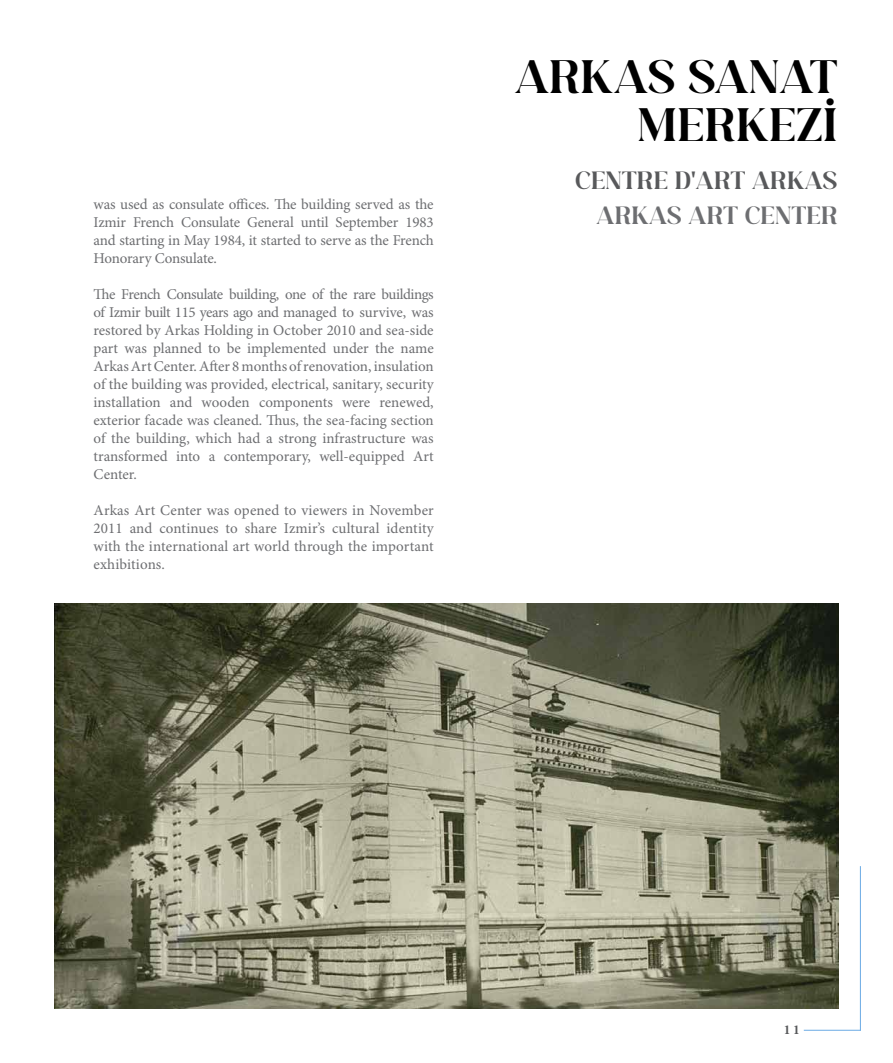
<style>
.page{position:relative;width:893px;height:1063px;background:#fff}
.page>*{position:absolute;margin:0;border:0;box-sizing:border-box;transform-origin:0 0}
.t1{font:700 45px/48px "Anabae";letter-spacing:.01em;color:#000;text-align:right}
.t2{font:700 24px "Anabae";letter-spacing:.01em;color:#58595b}
.t3{font:700 24px "Anabae";letter-spacing:.01em;color:#6d6e71}
.t4{font:15px/18px "Minion Pro";letter-spacing:-.005em;color:#6d6e71;text-align:justify}
.t5{font:700 13.5px "Minion Pro";color:#58595b}
</style>
<div class="page">
<hr style="left:804px;top:1030px;width:57px;height:1px;background:#6aaae4">
<hr style="left:860px;top:866px;width:1px;height:165px;background:#6aaae4">
<img style="left:55px;top:604px;width:784px;height:405px">
<p class="t4" style="left:94px;top:195px;width:342px">was used as consulate offices. The building served as the Izmir French Consulate General until September 1983 and starting in May 1984, it started to serve as the French Honorary Consulate.</p>
<p class="t4" style="left:94px;top:285px;width:342px">The French Consulate building, one of the rare buildings of Izmir built 115 years ago and managed to survive, was restored by Arkas Holding in October 2010 and sea-side part was planned to be implemented under the name Arkas Art Center. After 8 months of renovation, insulation of the building was provided, electrical, sanitary, security installation and wooden components were renewed, exterior facade was cleaned. Thus, the sea-facing section of the building, which had a strong infrastructure was transformed into a contemporary, well-equipped Art Center.</p>
<p class="t4" style="left:94px;top:501px;width:342px">Arkas Art Center was opened to viewers in November 2011 and continues to share Izmir’s cultural identity with the international art world through the important exhibitions.</p>
<h1 class="t1" style="left:515px;top:52px;width:324px">ARKAS SANAT<br>MERKEZİ</h1>
<h2 class="t2" style="left:575px;top:165px;width:264px">CENTRE D'ART ARKAS</h2>
<h2 class="t3" style="left:596px;top:200px;width:243px">ARKAS ART CENTER</h2>
<p class="t5" style="left:784px;top:1020px;width:18px">11</p>
</div>
